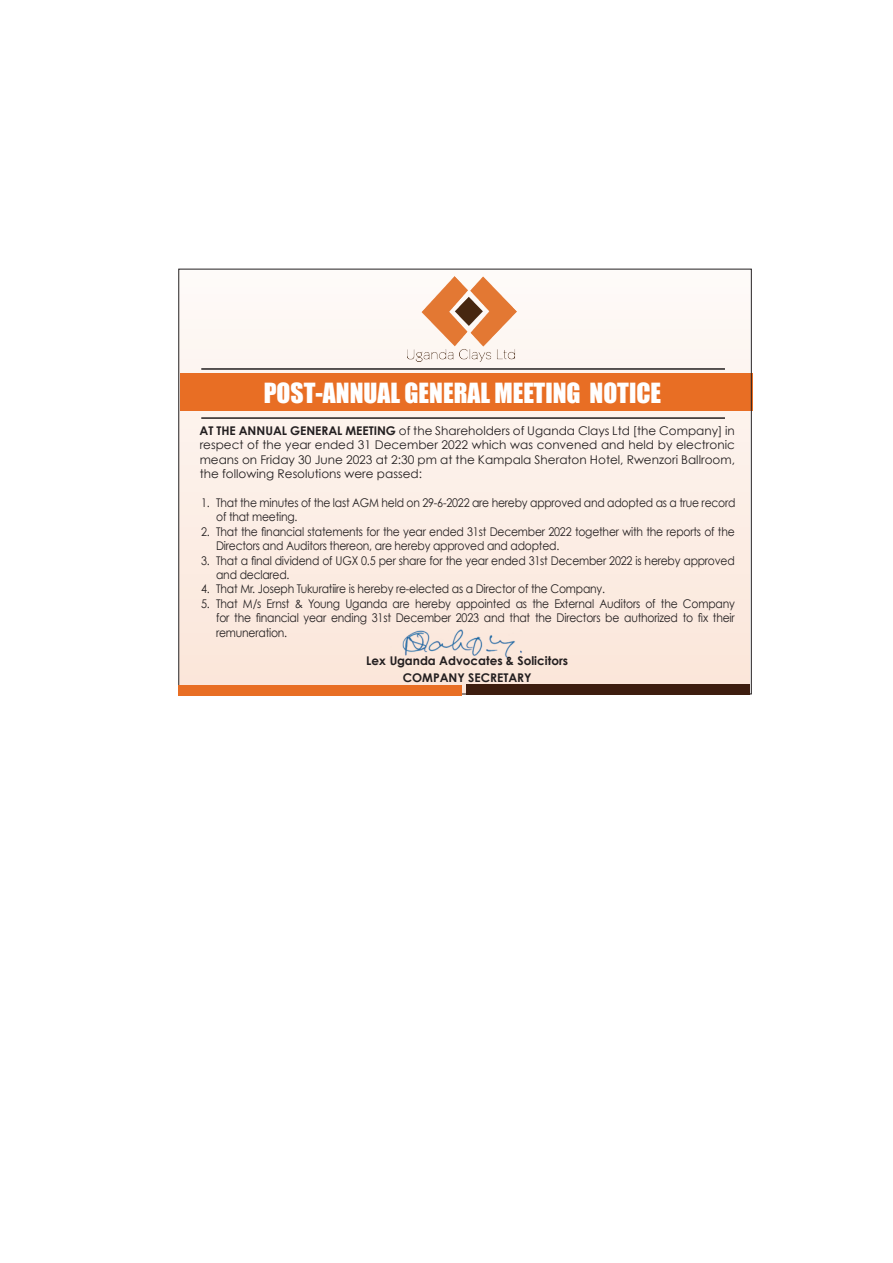
<style>
.page{position:relative;width:893px;height:1263px;background:#fff}
.page>*{position:absolute;margin:0;border:0;box-sizing:border-box;transform-origin:0 0}
.t1{font:25.5px "Impact";color:#fff}
.t2{font:12px/14.4px "Century Gothic";letter-spacing:-.02em;color:#231f20;scale:.9 1}
.t3{font:12px/14.4px "Century Gothic";letter-spacing:-.02em;color:#231f20;text-align:justify}
.t4{font:700 12px/16.2px "Century Gothic";color:#231f20;text-align:center}
.s1{font-weight:700}
</style>
<div class="page">
<div style="left:180px;top:270px;width:570px;height:424px;background:linear-gradient(to bottom,#fefaf8,#fbe5d9)"></div>
<div style="left:180px;top:374px;width:572px;height:37px;background:#e86e24"></div>
<img style="left:408px;top:276px;width:109px;height:86px">
<img style="left:390px;top:627px;width:144px;height:33px">
<div style="left:178px;top:685px;width:284px;height:10px;background:#e86e24"></div>
<div style="left:466px;top:684px;width:283px;height:10px;background:#3d1d0f"></div>
<hr style="left:201px;top:368px;width:524px;height:2px;background:#231f20">
<hr style="left:201px;top:417px;width:524px;height:2px;background:#231f20">
<h1 class="t1" style="left:264px;top:377px;width:399px">POST-ANNUAL GENERAL MEETING NOTICE</h1>
<p class="t3" style="left:200px;top:423px;width:537px"><span class="s1">AT THE ANNUAL GENERAL MEETING</span> of the Shareholders of Uganda Clays Ltd [the Company] in respect of the year ended 31 December 2022 which was convened and held by electronic means on Friday 30 June 2023 at 2:30 pm at the Kampala Sheraton Hotel, Rwenzori Ballroom, the following Resolutions were passed:</p>
<p class="t2" style="left:216px;top:495px;width:578px;text-indent:-15px">1. That the minutes of the last AGM held on 29-6-2022 are hereby approved and adopted as a true record of that meeting.</p>
<p class="t2" style="left:216px;top:524px;width:578px;text-indent:-15px">2. That the financial statements for the year ended 31st December 2022 together with the reports of the<br>Directors and Auditors thereon, are hereby approved and adopted.</p>
<p class="t2" style="left:216px;top:553px;width:578px;text-indent:-15px">3. That a final dividend of UGX 0.5 per share for the year ended 31st December 2022 is hereby approved and declared.</p>
<p class="t2" style="left:201px;top:582px;width:450px">4. That Mr. Joseph Tukuratiire is hereby re-elected as a Director of the Company.</p>
<p class="t2" style="left:216px;top:596px;width:578px;text-align:justify;text-indent:-15px">5. That M/s Ernst &amp; Young Uganda are hereby appointed as the External Auditors of the Company for the financial year ending 31st December 2023 and that the Directors be authorized to fix their remuneration.</p>
<p class="t4" style="left:366px;top:653px;width:203px">Lex Uganda Advocates &amp; Solicitors<br>COMPANY SECRETARY</p>
</div>
